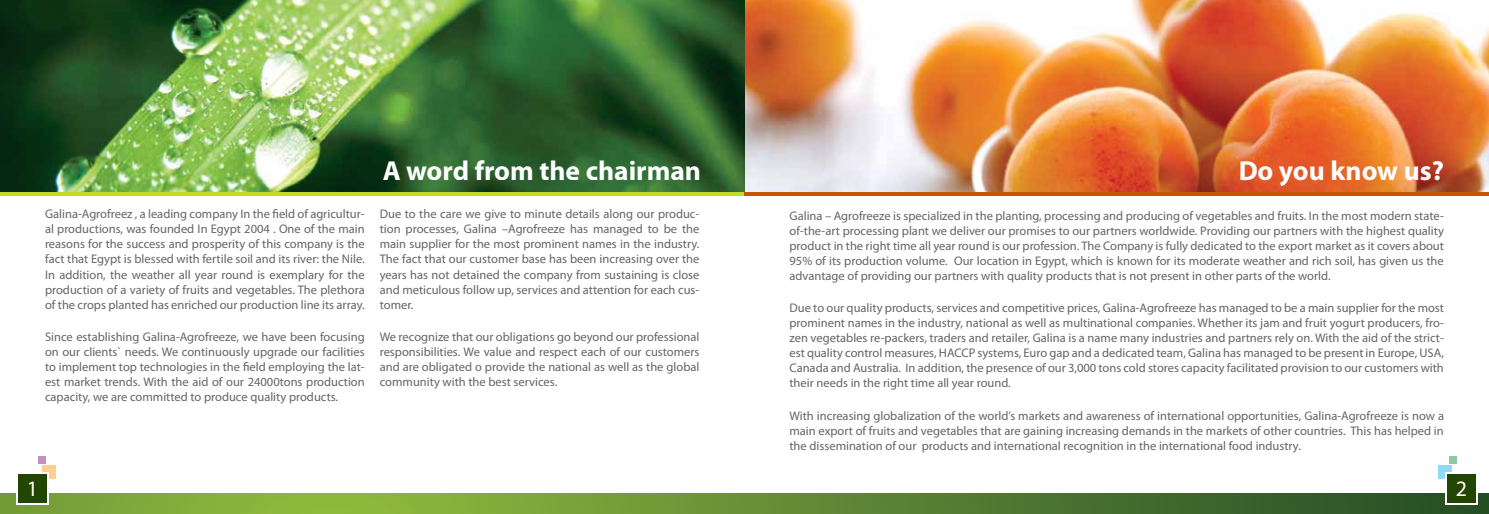
<style>
.page{position:relative;width:1489px;height:514px;background:#fff}
.page>*{position:absolute;margin:0;border:0;box-sizing:border-box;transform-origin:0 0}
.t1{font:700 27.5px "Myriad Pro";color:#fff}
.t2{font:22px "Myriad Pro";color:#fff}
.t3{font:12.5px/15px "Myriad Pro";color:#636466;text-align:justify}
</style>
<div class="page">
<img style="left:0;top:0;width:1488px;height:192px">
<hr style="left:0;top:192px;width:744px;height:4px;background:#c6d92d">
<hr style="left:744px;top:192px;width:744px;height:4px;background:#c85502">
<div style="left:38px;top:456px;width:8px;height:8px;background:#c78fbf"></div>
<div style="left:42px;top:466px;width:14px;height:13px;background:#fecf8d"></div>
<svg style="left:0;top:494px;width:1488px;height:20px;background:#628b34"></svg>
<div style="left:16px;top:472px;width:33px;height:33px;background:#fff"></div>
<div style="left:18px;top:474px;width:29px;height:29px;background:#234502"></div>
<div style="left:1448px;top:456px;width:8px;height:8px;background:#91c6a0"></div>
<div style="left:1437px;top:466px;width:14px;height:13px;background:#91d8f8"></div>
<svg style="left:1444px;top:472px;width:33px;height:33px"></svg>
<div style="left:1446px;top:474px;width:29px;height:29px;background:#234502"></div>
<p class="t3" style="left:45px;top:206px;width:321px">Galina-Agrofreez , a leading company In the field of agricultur&shy;al productions, was founded In Egypt 2004 . One of the main reasons for the success and prosperity of this company is the fact that Egypt is blessed with fertile soil and its river: the Nile.<br>In addition, the weather all year round is exemplary for the production of a variety of fruits and vegetables. The plethora of the crops planted has enriched our production line its array.</p>
<p class="t3" style="left:45px;top:329px;width:321px">Since establishing Galina-Agrofreeze, we have been focusing on our clients` needs. We continuously upgrade our facilities to implement top technologies in the field employing the lat&shy;est market trends. With the aid of our 24000tons production capacity, we are committed to produce quality products.</p>
<h1 class="t1" style="left:382px;top:152px;width:320px">A word from the chairman</h1>
<p class="t3" style="left:380px;top:206px;width:321px">Due to the care we give to minute details along our produc&shy;tion processes, Galina –Agrofreeze has managed to be the main supplier for the most prominent names in the industry.<br>The fact that our customer base has been increasing over the years has not detained the company from sustaining is close and meticulous follow up, services and attention for each cus&shy;tomer.</p>
<p class="t3" style="left:380px;top:329px;width:321px">We recognize that our obligations go beyond our professional responsibilities. We value and respect each of our customers and are obligated o provide the national as well as the global community with the best services.</p>
<h1 class="t1" style="left:1238px;top:152px;width:207px">Do you know us?</h1>
<p class="t3" style="left:789px;top:208px;width:656px">Galina – Agrofreeze is specialized in the planting, processing and producing of vegetables and fruits. In the most modern state&shy;of-the-art processing plant we deliver our promises to our partners worldwide. Providing our partners with the highest quality product in the right time all year round is our profession. The Company is fully dedicated to the export market as it covers about 95% of its production volume. Our location in Egypt, which is known for its moderate weather and rich soil, has given us the advantage of providing our partners with quality products that is not present in other parts of the world.</p>
<p class="t3" style="left:789px;top:300px;width:656px">Due to our quality products, services and competitive prices, Galina-Agrofreeze has managed to be a main supplier for the most prominent names in the industry, national as well as multinational companies. Whether its jam and fruit yogurt producers, fro&shy;zen vegetables re-packers, traders and retailer, Galina is a name many industries and partners rely on. With the aid of the strict&shy;est quality control measures, HACCP systems, Euro gap and a dedicated team, Galina has managed to be present in Europe, USA, Canada and Australia. In addition, the presence of our 3,000 tons cold stores capacity facilitated provision to our customers with their needs in the right time all year round.</p>
<p class="t3" style="left:789px;top:408px;width:656px">With increasing globalization of the world’s markets and awareness of international opportunities, Galina-Agrofreeze is now a main export of fruits and vegetables that are gaining increasing demands in the markets of other countries. This has helped in the dissemination of our products and international recognition in the international food industry.</p>
<h2 class="t2" style="left:27px;top:474px;width:13px">1</h2>
<h2 class="t2" style="left:1455px;top:474px;width:13px">2</h2>
</div>
